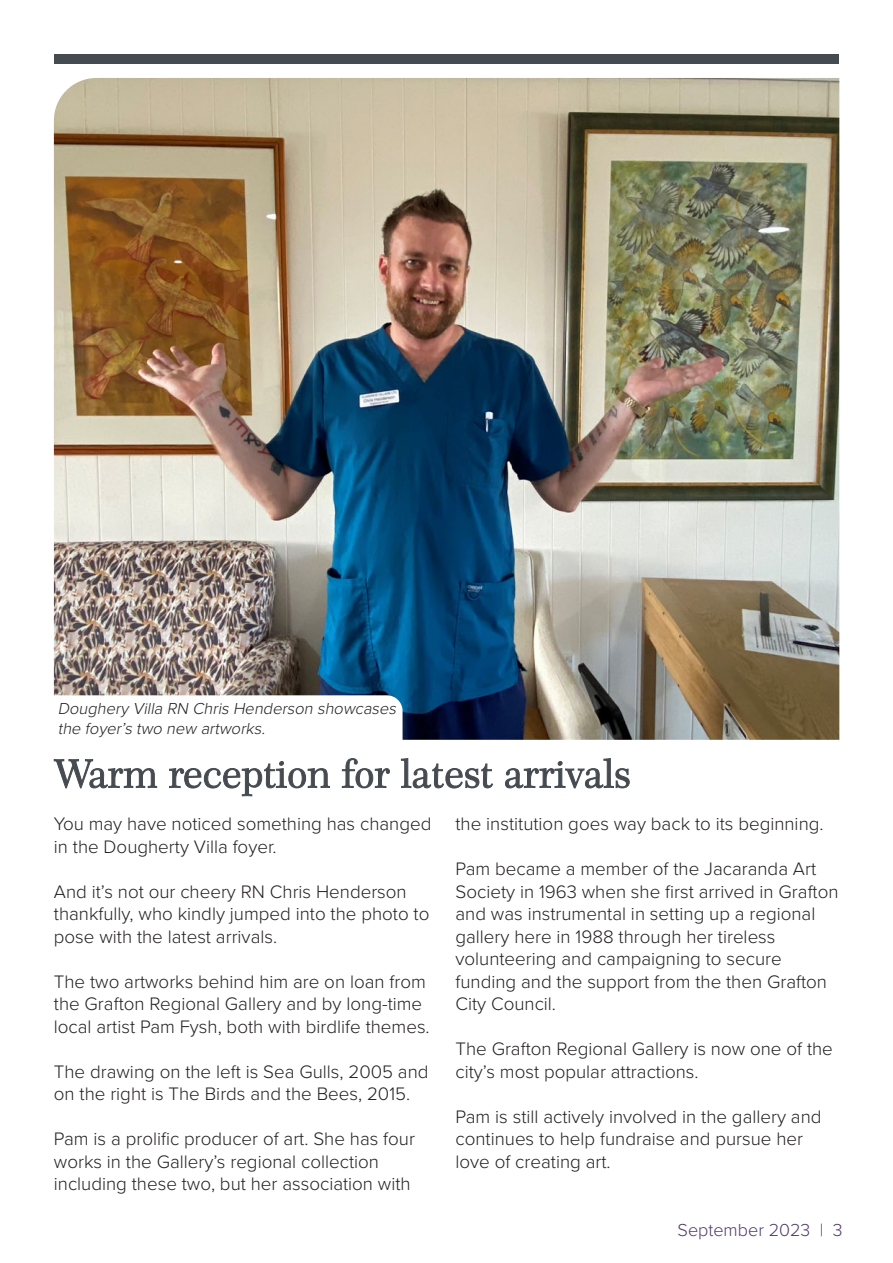
<style>
.page{position:relative;width:893px;height:1263px;background:#fff}
.page>*{position:absolute;margin:0;border:0;box-sizing:border-box;transform-origin:0 0}
.t1{font:300 18.75px/22.5px "Proxima Nova";color:#231f20}
.t2{font:300 18px "Proxima Nova";color:#4e3a6a}
.t3{font:italic 300 16.5px/19.8px "Proxima Nova";color:#231f20}
</style>
<div class="page">
<svg style="left:54px;top:758px;width:575px;height:38px"></svg>
<div style="left:54px;top:54px;width:785px;height:10px;background:#454b50"></div>
<img style="left:54px;top:78px;width:785px;height:662px">
<svg style="left:54px;top:695px;width:349px;height:45px"></svg>
<p class="t3" style="left:58px;top:698px;width:344px">Doughery Villa RN Chris Henderson showcases the foyer’s two new artworks.</p>
<p class="t1" style="left:54px;top:812px;width:379px">You may have noticed something has changed in the Dougherty Villa foyer.</p>
<p class="t1" style="left:54px;top:879px;width:377px">And it’s not our cheery RN Chris Henderson thankfully, who kindly jumped into the photo to pose with the latest arrivals.</p>
<p class="t1" style="left:54px;top:969px;width:377px">The two artworks behind him are on loan from the Grafton Regional Gallery and by long-time local artist Pam Fysh, both with birdlife themes.</p>
<p class="t1" style="left:54px;top:1059px;width:376px">The drawing on the left is Sea Gulls, 2005 and on the right is The Birds and the Bees, 2015.</p>
<p class="t1" style="left:54px;top:1127px;width:363px">Pam is a prolific producer of art. She has four works in the Gallery’s regional collection including these two, but her association with</p>
<p class="t1" style="left:455px;top:812px;width:370px">the institution goes way back to its beginning.</p>
<p class="t1" style="left:455px;top:857px;width:385px">Pam became a member of the Jacaranda Art Society in 1963 when she first arrived in Grafton and was instrumental in setting up a regional gallery here in 1988 through her tireless volunteering and campaigning to secure funding and the support from the then Grafton City Council.</p>
<p class="t1" style="left:455px;top:1037px;width:379px">The Grafton Regional Gallery is now one of the city’s most popular attractions.</p>
<p class="t1" style="left:455px;top:1104px;width:368px">Pam is still actively involved in the gallery and continues to help fundraise and pursue her love of creating art.</p>
<p class="t2" style="left:678px;top:1217px;width:167px">September 2023 | 3</p>
</div>
